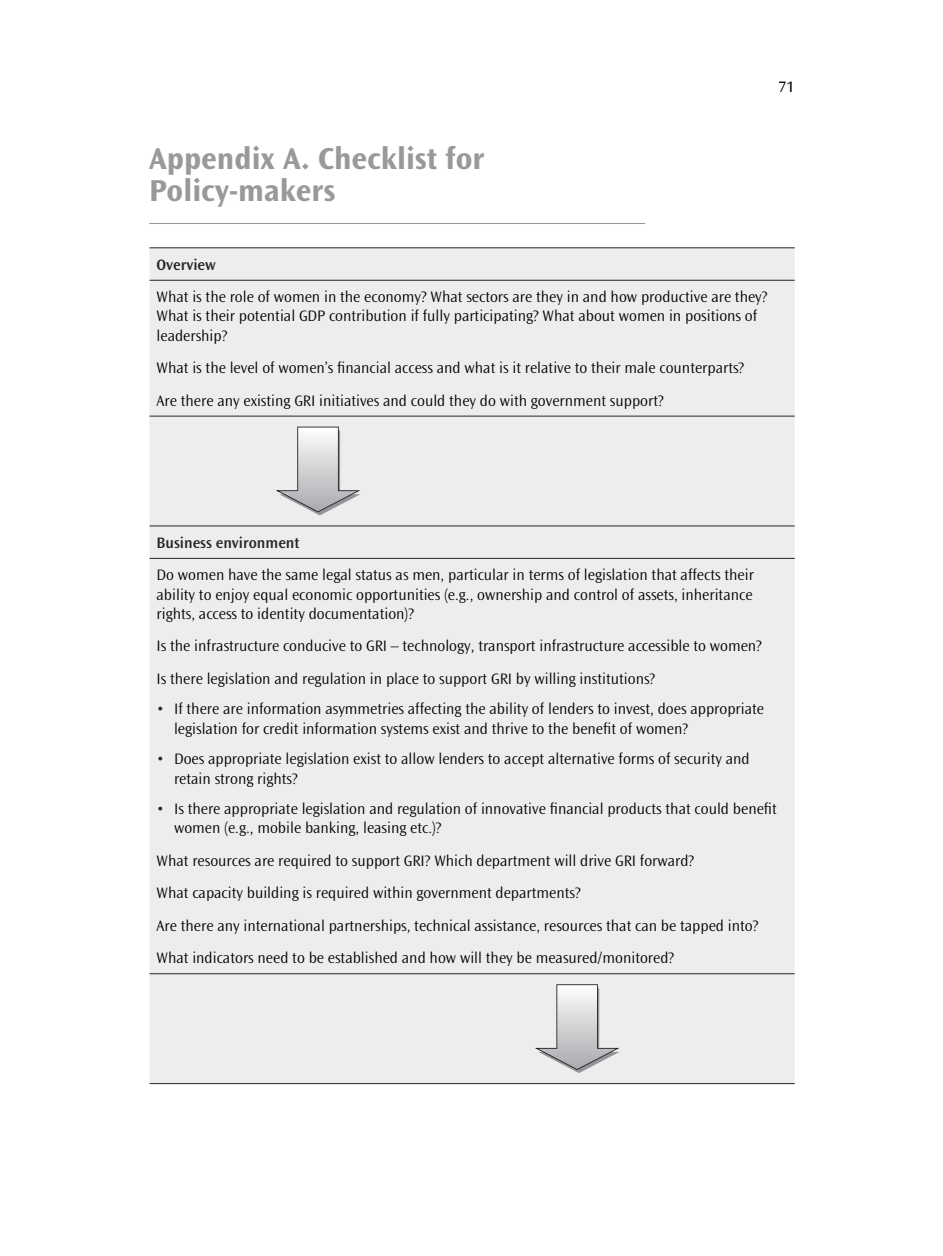
<style>
.page{position:relative;width:943px;height:1256px;background:#fff}
.page>*{position:absolute;margin:0;border:0;box-sizing:border-box;transform-origin:0 0}
.t1{font:700 31.5px/31.5px "Ocean Sans Std";color:#999}
.t2{font:300 15.75px/19.2px "Ocean Sans Std";color:#000}
.t3{font:600 15.75px "Ocean Sans Std";color:#262626}
.t4{font:15.75px "Ocean Sans Std";color:#000}
.s1{color:#262626}
</style>
<div class="page">
<hr style="left:149px;top:223px;width:496px;height:1px;background:#999">
<div style="left:149px;top:248px;width:645px;height:834px;background:#ededed"></div>
<hr style="left:149px;top:247px;width:645px;height:1px;background:#262626">
<hr style="left:149px;top:280px;width:645px;height:1px;background:#262626">
<hr style="left:149px;top:1082px;width:645px;height:1px;background:#262626">
<hr style="left:149px;top:525px;width:645px;height:1px;background:#262626">
<hr style="left:149px;top:558px;width:645px;height:1px;background:#262626">
<hr style="left:149px;top:415px;width:645px;height:1px;background:#262626">
<hr style="left:149px;top:973px;width:645px;height:1px;background:#262626">
<svg style="left:275px;top:426px;width:85px;height:89px;background:#d7d7d8"></svg>
<svg style="left:534px;top:984px;width:85px;height:88px;background:#d6d7d8"></svg>
<p class="t4" style="left:778px;top:80px;width:17px">71</p>
<h1 class="t1" style="left:149px;top:144px;width:337px">Appendix A. Checklist for<br>Policy-makers</h1>
<p class="t3" style="left:156px;top:258px;width:61px">Overview</p>
<p class="t2" style="left:156px;top:288px;width:612px">What is the role of women in the economy? What sectors are they in and how productive are they?<br>What is their potential GDP contribution if fully participating? What about women in positions of leadership?</p>
<p class="t2" style="left:156px;top:352px;width:589px;line-height:32.4px">What is the level of women’s financial access and what is it relative to their male counterparts?<br>Are there any existing GRI initiatives and could they do with government support?</p>
<p class="t3" style="left:156px;top:536px;width:145px">Business environment</p>
<p class="t2" style="left:156px;top:566px;width:599px;text-align:justify">Do women have the same legal status as men, particular in terms of legislation that affects their ability to enjoy equal economic opportunities (e.g., ownership and control of assets, inheritance rights, access to identity documentation)?</p>
<p class="t2" style="left:156px;top:630px;width:607px;line-height:32.4px">Is the infrastructure conducive to GRI – technology, transport infrastructure accessible to women?<br>Is there legislation and regulation in place to support GRI by willing institutions?</p>
<p class="t2" style="left:174px;top:700px;width:591px;text-indent:-18px"><span class="s1">•</span> If there are information asymmetries affecting the ability of lenders to invest, does appropriate legislation for credit information systems exist and thrive to the benefit of women?</p>
<p class="t2" style="left:174px;top:750px;width:577px;text-indent:-18px"><span class="s1">•</span> Does appropriate legislation exist to allow lenders to accept alternative forms of security and retain strong rights?</p>
<p class="t2" style="left:174px;top:799px;width:604px;text-indent:-17px"><span class="s1">•</span> Is there appropriate legislation and regulation of innovative financial products that could benefit women (e.g., mobile banking, leasing etc.)?</p>
<p class="t2" style="left:156px;top:845px;width:603px;line-height:32.4px">What resources are required to support GRI? Which department will drive GRI forward?<br>What capacity building is required within government departments?<br>Are there any international partnerships, technical assistance, resources that can be tapped into?<br>What indicators need to be established and how will they be measured/monitored?</p>
</div>
